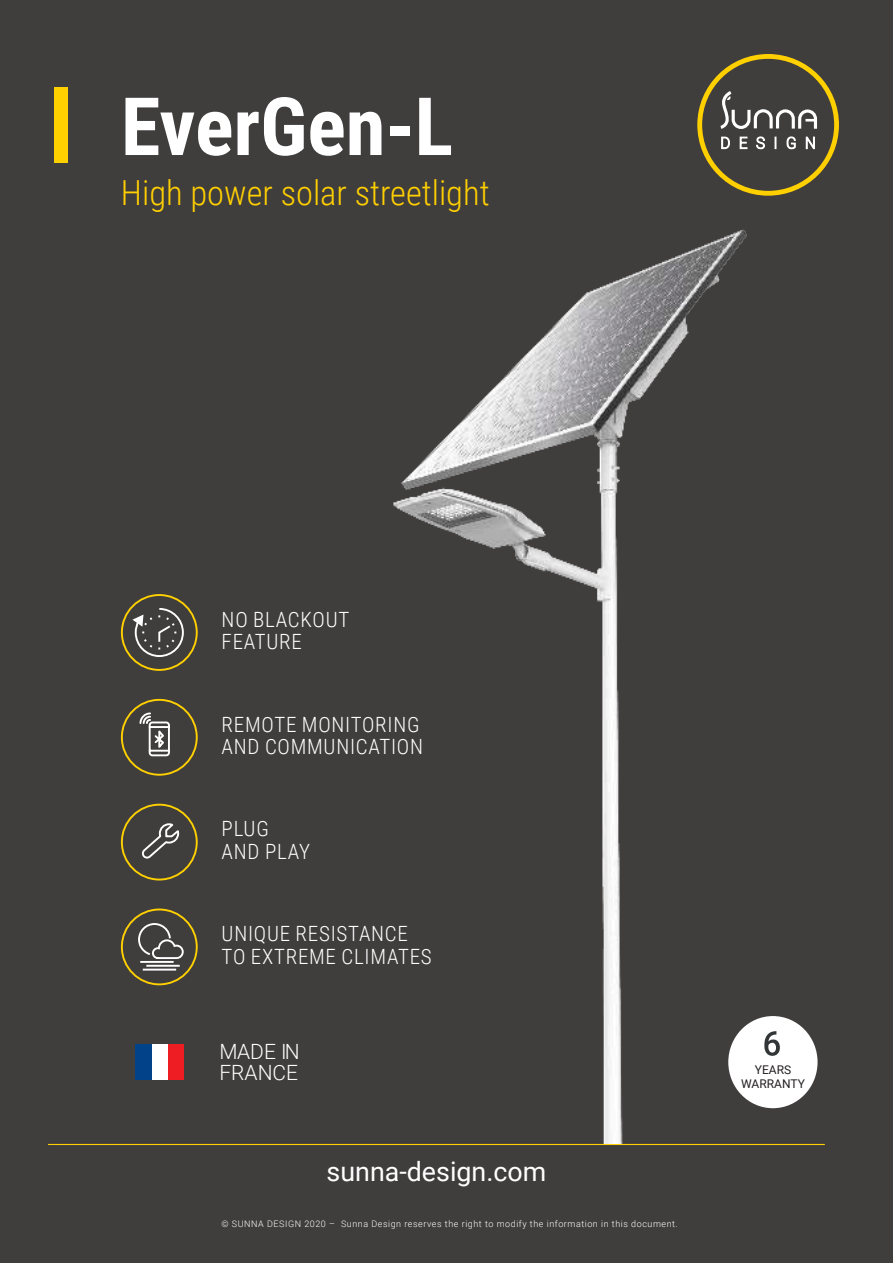
<style>
.page{position:relative;width:893px;height:1263px;background:#403d3d}
.page>*{position:absolute;margin:0;border:0;box-sizing:border-box;transform-origin:0 0}
.t1{font:700 80.4px "Roboto Condensed";color:#fff}
.t2{font:300 34.5px "Roboto Condensed";color:#ffd000}
.t3{font:26.85px "Roboto";color:#fff}
.t4{font:300 21px/22.5px "Roboto Condensed";letter-spacing:.035em;color:#fff}
.t5{font:300 21px/20.5px "Roboto";color:#fff}
.t6{font:12px/14.4px "Roboto";color:#231f20;text-align:center}
.t7{font:300 9px "Roboto";letter-spacing:.06em;color:#fff}
</style>
<div class="page">
<div style="left:54px;top:87px;width:14px;height:76px;background:#ffd000"></div>
<div style="left:697px;top:54px;width:142px;height:142px;border:5px solid #ffd000;border-radius:50%"></div>
<svg style="left:720px;top:91px;width:97px;height:59px"></svg>
<hr style="left:48px;top:1144px;width:777px;height:1px;background:#ffd000">
<div style="left:121px;top:594px;width:77px;height:77px;border:2px solid #ffd000;border-radius:50%"></div>
<svg style="left:131px;top:607px;width:53px;height:51px"></svg>
<div style="left:121px;top:804px;width:77px;height:76px;border:2px solid #ffd000;border-radius:50%"></div>
<svg style="left:142px;top:823px;width:38px;height:36px"></svg>
<div style="left:121px;top:908px;width:77px;height:77px;border:2px solid #ffd000;border-radius:50%"></div>
<svg style="left:138px;top:923px;width:46px;height:48px"></svg>
<div style="left:121px;top:699px;width:77px;height:77px;border:2px solid #ffd000;border-radius:50%"></div>
<svg style="left:139px;top:712px;width:31px;height:45px"></svg>
<img style="left:333px;top:180px;width:492px;height:964px">
<div style="left:728px;top:1016px;width:89px;height:92px;background:#fff;border-radius:50%"></div>
<svg style="left:764px;top:1031px;width:16px;height:25px"></svg>
<div style="left:167px;top:1044px;width:16px;height:36px;background:#ee1d23"></div>
<div style="left:151px;top:1044px;width:16px;height:36px;background:#fff"></div>
<div style="left:135px;top:1044px;width:16px;height:36px;background:#014288"></div>
<h1 class="t1" style="left:121px;top:70px;width:334px">EverGen-L</h1>
<h2 class="t2" style="left:121px;top:169px;width:370px">High power solar streetlight</h2>
<p class="t4" style="left:222px;top:607px;width:129px">NO BLACKOUT<br>FEATURE</p>
<p class="t4" style="left:222px;top:712px;width:203px">REMOTE MONITORING<br>AND COMMUNICATION</p>
<p class="t4" style="left:222px;top:817px;width:90px">PLUG<br>AND PLAY</p>
<p class="t4" style="left:222px;top:922px;width:212px">UNIQUE RESISTANCE<br>TO EXTREME CLIMATES</p>
<p class="t5" style="left:219px;top:1041px;width:82px">MADE IN<br>FRANCE</p>
<p class="t3" style="left:327px;top:1152px;width:221px">sunna-design.com</p>
<p class="t7" style="left:222px;top:1218px;width:458px">© SUNNA DESIGN 2020 – Sunna Design reserves the right to modify the information in this document.</p>
<p class="t6" style="left:741px;top:1062px;width:65px">YEARS<br>WARRANTY</p>
</div>
